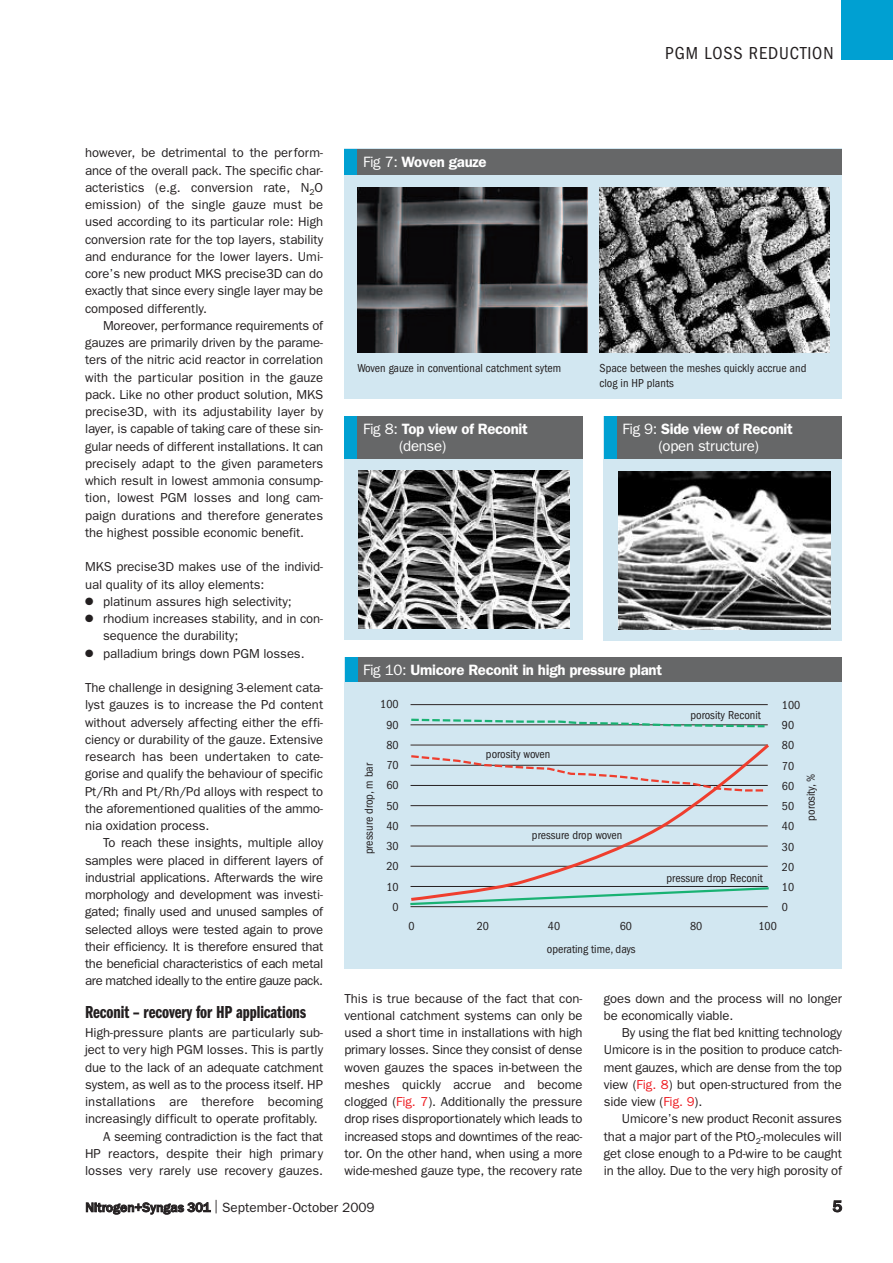
<style>
.page{position:relative;width:893px;height:1263px;background:#fff}
.page>*{position:absolute;margin:0;border:0;box-sizing:border-box;transform-origin:0 0}
.t1{font:18px "Franklin Gothic Demi Cmpr";letter-spacing:-.005em;color:#231f20}
.t2{font:condensed 18px "Franklin Gothic";letter-spacing:.05em;color:#231f20}
.t3{font:500 16.5px "Franklin Gothic";color:#231f20}
.t4{font:600 15px/17.2px "Franklin Gothic";letter-spacing:-.02em;color:#fff}
.t5{font:15px/17.2px "Franklin Gothic";letter-spacing:-.02em;color:#fff;text-align:center}
.t6{font:13.5px "Franklin Gothic";color:#231f20}
.t7{font:13.05px/17.2px "Franklin Gothic";letter-spacing:-.005em;color:#231f20;text-align:justify}
.t8{font:condensed 12px/20.2px "Franklin Gothic";color:#231f20}
.s1{font-weight:400}
.s2{font-weight:600}
.s3{color:#ee1d23}
.s4{font-weight:500}
</style>
<div class="page">
<div style="left:344px;top:417px;width:239px;height:223px;background:#d2e7f1"></div>
<div style="left:842px;top:0;width:51px;height:60px;background:#00a0d2"></div>
<div style="left:344px;top:149px;width:498px;height:250px;background:#d2e7f1"></div>
<img style="left:600px;top:187px;width:229px;height:166px">
<img style="left:358px;top:187px;width:229px;height:166px">
<div style="left:345px;top:149px;width:497px;height:25px;background:#666768"></div>
<div style="left:344px;top:149px;width:13px;height:25px;background:#00a0d2"></div>
<div style="left:344px;top:658px;width:498px;height:310px;background:#d2e7f1"></div>
<hr style="left:410px;top:704px;width:358px;height:1px;background:#231f20">
<hr style="left:410px;top:906px;width:358px;height:1px;background:#231f20">
<hr style="left:410px;top:724px;width:358px;height:1px;background:#231f20">
<svg style="left:410px;top:744px;width:359px;height:142px"></svg>
<svg style="left:410px;top:718px;width:357px;height:10px"></svg>
<svg style="left:410px;top:754px;width:357px;height:39px"></svg>
<svg style="left:410px;top:886px;width:359px;height:20px"></svg>
<div style="left:345px;top:658px;width:497px;height:24px;background:#666768"></div>
<div style="left:345px;top:658px;width:13px;height:24px;background:#00a0d2"></div>
<img style="left:358px;top:471px;width:212px;height:157px">
<div style="left:345px;top:416px;width:238px;height:43px;background:#666768"></div>
<div style="left:344px;top:416px;width:13px;height:43px;background:#00a0d2"></div>
<div style="left:604px;top:416px;width:238px;height:224px;background:#d2e7f1"></div>
<div style="left:604px;top:416px;width:238px;height:43px;background:#666768"></div>
<div style="left:604px;top:416px;width:13px;height:43px;background:#00a0d2"></div>
<img style="left:619px;top:471px;width:211px;height:158px">
<h1 class="t2" style="left:665px;top:47px;width:170px">PGM LOSS REDUCTION</h1>
<p class="t7" style="left:85px;top:144px;width:240px">however, be detrimental to the perform&shy;ance of the overall pack. The specific char&shy;acteristics (e.g. conversion rate, N<sub>2</sub>O emission) of the single gauze must be used according to its particular role: High conversion rate for the top layers, stability and endurance for the lower layers. Umi&shy;core’s new product MKS precise3D can do exactly that since every single layer may be composed differently.</p>
<p class="t7" style="left:85px;top:317px;width:240px;text-indent:18px">Moreover, performance requirements of gauzes are primarily driven by the parame&shy;ters of the nitric acid reactor in correlation with the particular position in the gauze pack. Like no other product solution, MKS precise3D, with its adjustability layer by layer, is capable of taking care of these sin&shy;gular needs of different installations. It can precisely adapt to the given parameters which result in lowest ammonia consump&shy;tion, lowest PGM losses and long cam&shy;paign durations and therefore generates the highest possible economic benefit.</p>
<p class="t7" style="left:85px;top:558px;width:240px">MKS precise3D makes use of the individ&shy;ual quality of its alloy elements:</p>
<p class="t7" style="left:85px;top:593px;width:208px">● platinum assures high selectivity;</p>
<p class="t7" style="left:103px;top:610px;width:221px;text-indent:-18px">● rhodium increases stability, and in con&shy;sequence the durability;</p>
<p class="t7" style="left:85px;top:644px;width:221px">● palladium brings down PGM losses.</p>
<p class="t7" style="left:85px;top:679px;width:240px">The challenge in designing 3-element cata&shy;lyst gauzes is to increase the Pd content without adversely affecting either the effi&shy;ciency or durability of the gauze. Extensive research has been undertaken to cate&shy;gorise and qualify the behaviour of specific Pt/Rh and Pt/Rh/Pd alloys with respect to the aforementioned qualities of the ammo&shy;nia oxidation process.</p>
<p class="t7" style="left:85px;top:834px;width:240px;text-indent:18px">To reach these insights, multiple alloy samples were placed in different layers of industrial applications. Afterwards the wire morphology and development was investi&shy;gated; finally used and unused samples of selected alloys were tested again to prove their efficiency. It is therefore ensured that the beneficial characteristics of each metal are matched ideally to the entire gauze pack.</p>
<h1 class="t1" style="left:85px;top:1006px;width:223px">Reconit – recovery for HP applications</h1>
<p class="t7" style="left:85px;top:1024px;width:240px">High-pressure plants are particularly sub-</p>
<p class="t7" style="left:85px;top:1041px;width:240px">ject to very high PGM losses. This is partly</p>
<p class="t7" style="left:85px;top:1058px;width:240px">due to the lack of an adequate catchment</p>
<p class="t7" style="left:85px;top:1076px;width:240px">system, as well as to the process itself. HP</p>
<p class="t7" style="left:85px;top:1093px;width:240px">installations are therefore becoming</p>
<p class="t7" style="left:85px;top:1110px;width:234px">increasingly difficult to operate profitably.</p>
<p class="t7" style="left:103px;top:1127px;width:222px">A seeming contradiction is the fact that</p>
<p class="t7" style="left:85px;top:1145px;width:240px">HP reactors, despite their high primary</p>
<p class="t7" style="left:85px;top:1162px;width:240px">losses very rarely use recovery gauzes.</p>
<p class="t4" style="left:363px;top:153px;width:125px"><span class="s1">Fig 7:</span> Woven gauze</p>
<p class="t8" style="left:357px;top:359px;width:205px">Woven gauze in conventional catchment sytem</p>
<p class="t8" style="left:600px;top:362px;width:208px;line-height:14.4px">Space between the meshes quickly accrue and clog in HP plants</p>
<p class="t4" style="left:399px;top:420px;width:130px;text-indent:-36px"><span class="s1">Fig 8:</span> Top view of Reconit <span class="s1">(dense)</span></p>
<p class="t5" style="left:622px;top:420px;width:172px">Fig 9: <span class="s2">Side view of Reconit </span>(open structure)</p>
<p class="t4" style="left:363px;top:662px;width:301px"><span class="s1">Fig 10:</span> Umicore Reconit in high pressure plant</p>
<p class="t8" style="left:380px;top:695px;width:20px;text-align:right">100<br>90<br>80<br>70<br>60<br>50<br>40<br>30<br>20<br>10<br>0</p>
<p class="t8" style="left:360px;top:854px;width:93px;rotate:-90deg">pressure drop, m bar</p>
<p class="t8" style="left:486px;top:744px;width:66px">porosity woven</p>
<p class="t8" style="left:532px;top:826px;width:92px">pressure drop woven</p>
<p class="t8" style="left:690px;top:706px;width:72px">porosity Reconit</p>
<p class="t8" style="left:667px;top:869px;width:98px">pressure drop Reconit</p>
<p class="t8" style="left:782px;top:696px;width:20px">100<br>90<br>80<br>70<br>60<br>50<br>40<br>30<br>20<br>10<br>0</p>
<p class="t8" style="left:802px;top:820px;width:48px;rotate:-90deg">porosity, %</p>
<p class="t8" style="left:408px;top:917px;width:8px">0</p>
<p class="t8" style="left:477px;top:917px;width:14px">20</p>
<p class="t8" style="left:548px;top:917px;width:14px">40</p>
<p class="t8" style="left:620px;top:917px;width:14px">60</p>
<p class="t8" style="left:690px;top:917px;width:14px">80</p>
<p class="t8" style="left:758px;top:917px;width:20px">100</p>
<p class="t8" style="left:547px;top:940px;width:90px">operating time, days</p>
<p class="t7" style="left:344px;top:989px;width:240px">This is true because of the fact that con&shy;ventional catchment systems can only be used a short time in installations with high primary losses. Since they consist of dense woven gauzes the spaces in-between the meshes quickly accrue and become clogged (<span class="s3">Fig. 7</span>). Additionally the pressure drop rises disproportionately which leads to increased stops and downtimes of the reac&shy;tor. On the other hand, when using a more wide-meshed gauze type, the recovery rate</p>
<p class="t7" style="left:604px;top:989px;width:240px">goes down and the process will no longer be economically viable.</p>
<p class="t7" style="left:604px;top:1024px;width:240px;text-indent:18px">By using the flat bed knitting technology Umicore is in the position to produce catch&shy;ment gauzes, which are dense from the top view (<span class="s3">Fig. 8</span>) but open-structured from the side view (<span class="s3">Fig. 9</span>).</p>
<p class="t7" style="left:604px;top:1110px;width:240px;text-indent:18px">Umicore’s new product Reconit assures that a major part of the PtO<sub>2</sub>-molecules will get close enough to a Pd-wire to be caught in the alloy. Due to the very high porosity of</p>
<p class="t6" style="left:85px;top:1199px;width:291px"><span class="s4">Nitrogen+Syngas 301</span> | September-October 2009</p>
<p class="t3" style="left:832px;top:1196px;width:11px">5</p>
</div>
